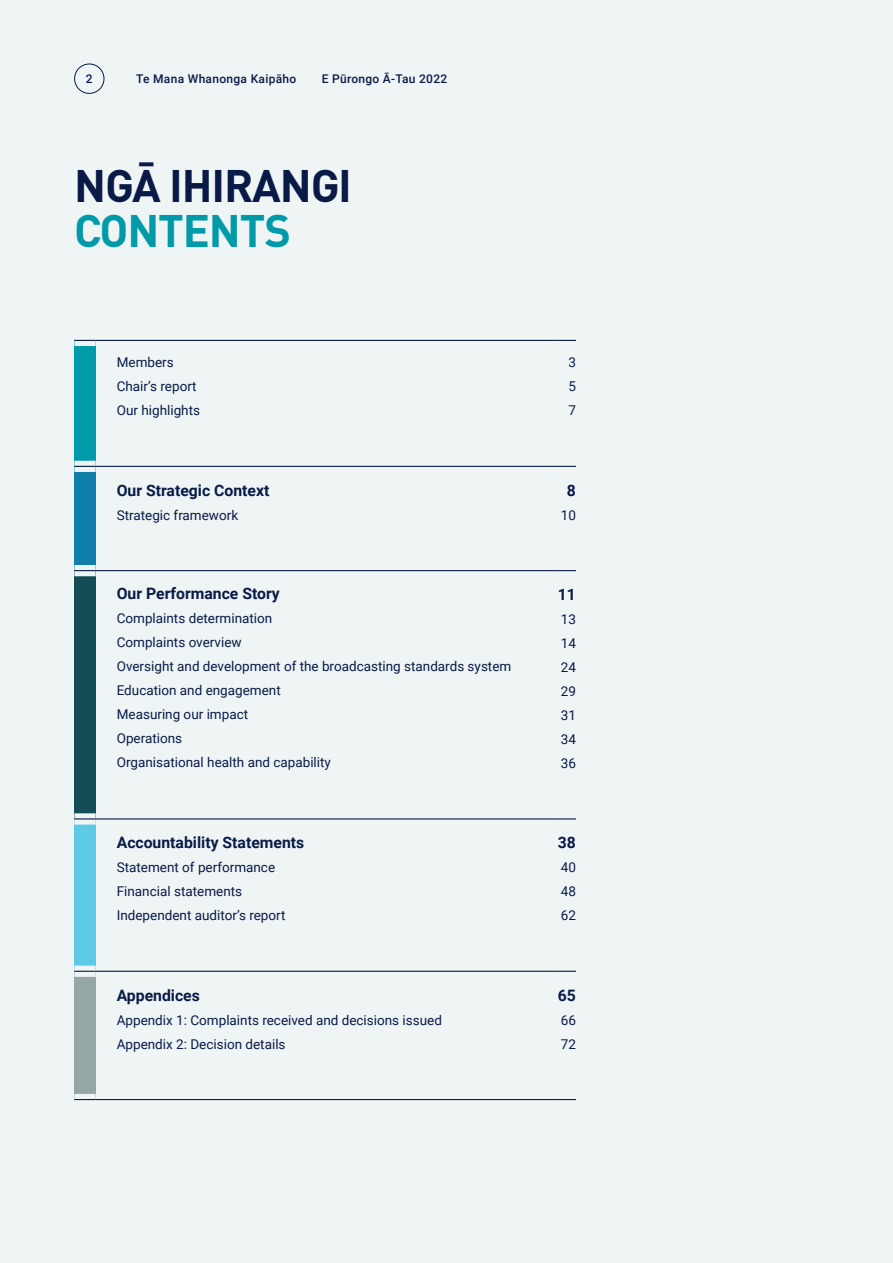
<style>
.page{position:relative;width:893px;height:1263px;background:#eff5f5}
.page>*{position:absolute;margin:0;border:0;box-sizing:border-box;transform-origin:0 0}
.t1{font:700 45px/45px "DIN Pro";letter-spacing:-.025em;color:#091a47}
.s1{font:700 15.75px "Roboto";color:#091a47}
.b1{font:13.5px "Roboto";color:#091a47}
.t2{font:500 12px "Roboto";letter-spacing:.025em;color:#091a47}
.s1{color:#009aa9}
</style>
<div class="page">
<div style="left:74px;top:340px;width:22px;height:126px;background:#009aa9"></div>
<div style="left:74px;top:466px;width:22px;height:105px;background:#107faa"></div>
<div style="left:74px;top:571px;width:22px;height:248px;background:#134c54"></div>
<div style="left:74px;top:819px;width:22px;height:152px;background:#5fcae6"></div>
<div style="left:74px;top:971px;width:22px;height:128px;background:#95a6a6"></div>
<div style="left:74px;top:335px;width:22px;height:11px;background:#eff5f5"></div>
<div style="left:74px;top:461px;width:22px;height:11px;background:#eff5f5"></div>
<div style="left:74px;top:565px;width:22px;height:11px;background:#eff5f5"></div>
<div style="left:74px;top:813px;width:22px;height:11px;background:#eff5f5"></div>
<div style="left:74px;top:966px;width:22px;height:11px;background:#eff5f5"></div>
<div style="left:74px;top:1094px;width:22px;height:11px;background:#eff5f5"></div>
<svg style="left:74px;top:340px;width:21px;height:1px"></svg>
<hr style="left:95px;top:340px;width:460px;height:1px;background:#091a47">
<svg style="left:555px;top:340px;width:21px;height:1px"></svg>
<svg style="left:74px;top:466px;width:21px;height:1px"></svg>
<hr style="left:95px;top:466px;width:460px;height:1px;background:#091a47">
<svg style="left:555px;top:466px;width:21px;height:1px"></svg>
<svg style="left:74px;top:570px;width:21px;height:1px"></svg>
<hr style="left:95px;top:570px;width:460px;height:1px;background:#091a47">
<svg style="left:555px;top:570px;width:21px;height:1px"></svg>
<svg style="left:74px;top:818px;width:21px;height:1px"></svg>
<hr style="left:95px;top:818px;width:460px;height:1px;background:#091a47">
<svg style="left:555px;top:818px;width:21px;height:1px"></svg>
<svg style="left:74px;top:971px;width:21px;height:1px"></svg>
<hr style="left:95px;top:971px;width:460px;height:1px;background:#091a47">
<svg style="left:555px;top:971px;width:21px;height:1px"></svg>
<svg style="left:74px;top:1099px;width:21px;height:1px"></svg>
<hr style="left:95px;top:1099px;width:460px;height:1px;background:#091a47">
<svg style="left:555px;top:1099px;width:21px;height:1px"></svg>
<div style="left:74px;top:64px;width:30px;height:30px;border:1px solid #091a47;border-radius:50%"></div>
<p class="t2" style="left:86px;top:70px;width:8px">2</p>
<p class="t2" style="left:136px;top:70px;width:162px">Te Mana Whanonga Kaipāho</p>
<p class="t2" style="left:322px;top:70px;width:127px">E Pūrongo Ā-Tau 2022</p>
<h1 class="t1" style="left:74px;top:162px;width:279px">NGĀ IHIRANGI<br><span class="s1">CONTENTS</span></h1>
<p class="b1" style="left:117px;top:353px;width:59px">Members</p>
<p class="b1" style="left:117px;top:377px;width:81px">Chair’s report</p>
<p class="b1" style="left:117px;top:401px;width:85px">Our highlights</p>
<p class="s1" style="left:117px;top:479px;width:154px">Our Strategic Context</p>
<p class="b1" style="left:117px;top:505px;width:123px">Strategic framework</p>
<p class="s1" style="left:117px;top:583px;width:165px">Our Performance Story</p>
<p class="b1" style="left:117px;top:609px;width:157px">Complaints determination</p>
<p class="b1" style="left:117px;top:633px;width:126px">Complaints overview</p>
<p class="b1" style="left:117px;top:657px;width:396px">Oversight and development of the broadcasting standards system</p>
<p class="b1" style="left:117px;top:681px;width:166px">Education and engagement</p>
<p class="b1" style="left:117px;top:705px;width:133px">Measuring our impact</p>
<p class="b1" style="left:117px;top:729px;width:67px">Operations</p>
<p class="b1" style="left:117px;top:753px;width:216px">Organisational health and capability</p>
<p class="s1" style="left:117px;top:831px;width:189px">Accountability Statements</p>
<p class="b1" style="left:117px;top:858px;width:160px">Statement of performance</p>
<p class="b1" style="left:117px;top:882px;width:127px">Financial statements</p>
<p class="b1" style="left:117px;top:906px;width:170px">Independent auditor’s report</p>
<p class="s1" style="left:117px;top:984px;width:85px">Appendices</p>
<p class="b1" style="left:117px;top:1010px;width:327px">Appendix 1: Complaints received and decisions issued</p>
<p class="b1" style="left:117px;top:1034px;width:170px">Appendix 2: Decision details</p>
<p class="b1" style="left:568px;top:353px;width:9px">3</p>
<p class="b1" style="left:568px;top:377px;width:9px">5</p>
<p class="b1" style="left:568px;top:401px;width:9px">7</p>
<p class="s1" style="left:567px;top:479px;width:11px">8</p>
<p class="b1" style="left:561px;top:505px;width:17px">10</p>
<p class="s1" style="left:558px;top:583px;width:20px">11</p>
<p class="b1" style="left:561px;top:610px;width:17px">13</p>
<p class="b1" style="left:561px;top:634px;width:17px">14</p>
<p class="b1" style="left:561px;top:658px;width:17px">24</p>
<p class="b1" style="left:561px;top:682px;width:17px">29</p>
<p class="b1" style="left:561px;top:706px;width:17px">31</p>
<p class="b1" style="left:561px;top:730px;width:17px">34</p>
<p class="b1" style="left:561px;top:754px;width:17px">36</p>
<p class="s1" style="left:558px;top:831px;width:20px">38</p>
<p class="b1" style="left:561px;top:858px;width:17px">40</p>
<p class="b1" style="left:561px;top:882px;width:17px">48</p>
<p class="b1" style="left:561px;top:906px;width:17px">62</p>
<p class="s1" style="left:558px;top:984px;width:20px">65</p>
<p class="b1" style="left:561px;top:1010px;width:17px">66</p>
<p class="b1" style="left:561px;top:1034px;width:17px">72</p>
</div>
